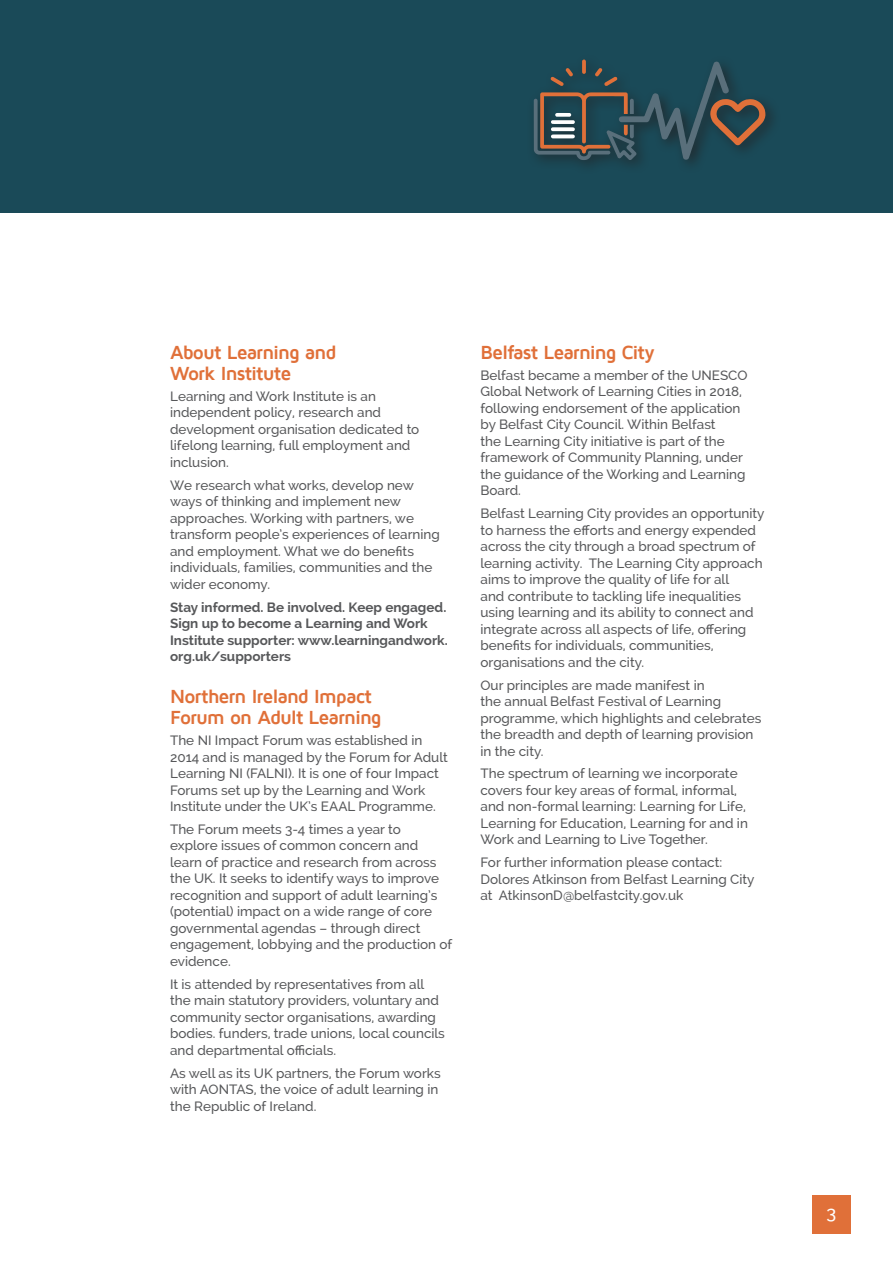
<style>
.page{position:relative;width:893px;height:1263px;background:#fff}
.page>*{position:absolute;margin:0;border:0;box-sizing:border-box;transform-origin:0 0}
.t1{font:700 19.5px/21px "Maven Pro";letter-spacing:-.05em;color:#e07039}
.t2{font:500 18px "Raleway";color:#fff}
.t3{font:500 13.5px/16.5px "Raleway";color:#57585a}
.t4{font:700 13.5px/16.5px "Raleway";color:#57585a}
</style>
<div class="page">
<div style="left:812px;top:1195px;width:38px;height:38px;background:#e07039"></div>
<div style="left:0;top:0;width:893px;height:213px;background:#1a4a58"></div>
<svg style="left:534px;top:59px;width:231px;height:101px"></svg>
<h1 class="t1" style="left:170px;top:342px;width:168px">About Learning and<br>Work Institute</h1>
<p class="t3" style="left:170px;top:388px;width:251px">Learning and Work Institute is an independent policy, research and development organisation dedicated to lifelong learning, full employment and inclusion.</p>
<p class="t3" style="left:170px;top:477px;width:271px">We research what works, develop new ways of thinking and implement new approaches. Working with partners, we transform people’s experiences of learning and employment. What we do benefits individuals, families, communities and the wider economy.</p>
<p class="t4" style="left:170px;top:599px;width:279px">Stay informed. Be involved. Keep engaged.<br>Sign up to become a Learning and Work Institute supporter: www.learningandwork. org.uk/supporters</p>
<h1 class="t1" style="left:170px;top:686px;width:213px">Northern Ireland Impact<br>Forum on Adult Learning</h1>
<p class="t3" style="left:170px;top:732px;width:279px">The NI Impact Forum was established in 2014 and is managed by the Forum for Adult Learning NI (FALNI). It is one of four Impact Forums set up by the Learning and Work Institute under the UK’s EAAL Programme.</p>
<p class="t3" style="left:170px;top:821px;width:284px">The Forum meets 3-4 times a year to<br>explore issues of common concern and learn of practice and research from across the UK. It seeks to identify ways to improve recognition and support of adult learning’s (potential) impact on a wide range of core governmental agendas – through direct engagement, lobbying and the production of evidence.</p>
<p class="t3" style="left:170px;top:976px;width:276px">It is attended by representatives from all the main statutory providers, voluntary and community sector organisations, awarding bodies. funders, trade unions, local councils and departmental officials.</p>
<p class="t3" style="left:170px;top:1065px;width:272px">As well as its UK partners, the Forum works with AONTAS, the voice of adult learning in the Republic of Ireland.</p>
<h1 class="t1" style="left:480px;top:342px;width:176px">Belfast Learning City</h1>
<p class="t3" style="left:480px;top:367px;width:269px">Belfast became a member of the UNESCO Global Network of Learning Cities in 2018, following endorsement of the application by Belfast City Council. Within Belfast<br>the Learning City initiative is part of the framework of Community Planning, under the guidance of the Working and Learning Board.</p>
<p class="t3" style="left:480px;top:505px;width:285px">Belfast Learning City provides an opportunity to harness the efforts and energy expended across the city through a broad spectrum of learning activity. The Learning City approach aims to improve the quality of life for all<br>and contribute to tackling life inequalities using learning and its ability to connect and integrate across all aspects of life, offering benefits for individuals, communities, organisations and the city.</p>
<p class="t3" style="left:480px;top:676px;width:282px">Our principles are made manifest in<br>the annual Belfast Festival of Learning programme, which highlights and celebrates the breadth and depth of learning provision in the city.</p>
<p class="t3" style="left:480px;top:765px;width:269px">The spectrum of learning we incorporate covers four key areas of formal, informal, and non-formal learning: Learning for Life, Learning for Education, Learning for and in Work and Learning to Live Together.</p>
<p class="t3" style="left:480px;top:854px;width:276px">For further information please contact:<br>Dolores Atkinson from Belfast Learning City at AtkinsonD@belfastcity.gov.uk</p>
<h2 class="t2" style="left:826px;top:1202px;width:11px">3</h2>
</div>
